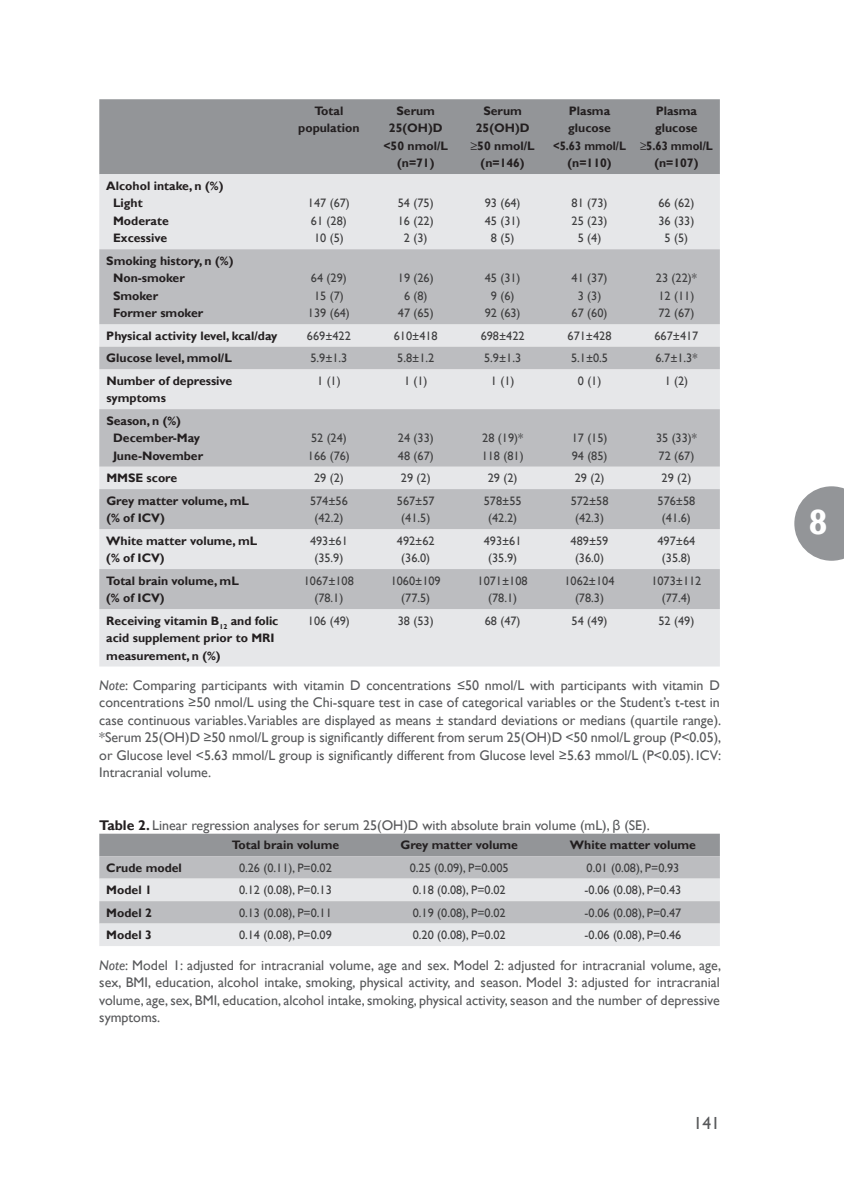
<style>
.page{position:relative;width:844px;height:1191px;background:#fff}
.page>*{position:absolute;margin:0;border:0;box-sizing:border-box;transform-origin:0 0}
.t1{font:700 35px "Gill Sans";color:#fff}
.t2{font:17.5px "Gill Sans";color:#57585a}
.t3{font:14px/17.5px "Gill Sans";color:#57585a;text-align:justify}
.t4{font:12.25px/17.5px "Gill Sans";color:#3e3e3f;text-align:center}
.t5{font:700 12.25px/17.5px "Gill Sans";color:#231f20}
.s1{font-style:italic}
.s2{font-weight:700;color:#231f20}
.s3{font-family:"Arial"}
</style>
<div class="page">
<svg style="left:794px;top:486px;width:49px;height:75px"></svg>
<div style="left:99px;top:99px;width:620px;height:75px;background:#939598"></div>
<div style="left:99px;top:174px;width:620px;height:492px;background:#e6e7e9"></div>
<svg style="left:99px;top:249px;width:620px;height:360px;background:#cacbce"></svg>
<div style="left:99px;top:833px;width:620px;height:23px;background:#939598"></div>
<div style="left:99px;top:856px;width:620px;height:22px;background:#bcbdc0"></div>
<svg style="left:99px;top:878px;width:620px;height:68px;background:#d8d9db"></svg>
<p class="t5" style="left:113px;top:177px;width:112px;text-indent:-7px">Alcohol intake, n (%)<br>Light<br>Moderate<br>Excessive</p>
<p class="t5" style="left:113px;top:252px;width:122px;text-indent:-7px">Smoking history, n (%)<br>Non-smoker<br>Smoker<br>Former smoker</p>
<p class="t5" style="left:298px;top:102px;width:63px;text-align:center">Total population</p>
<p class="t5" style="left:383px;top:102px;width:66px;text-align:center">Serum<br>25(OH)D &lt;50 nmol/L (n=71)</p>
<p class="t5" style="left:470px;top:102px;width:66px;text-align:center">Serum<br>25(OH)D ≥50 nmol/L (n=146)</p>
<p class="t5" style="left:553px;top:102px;width:74px;text-align:center">Plasma glucose &lt;5.63 mmol/L (n=110)</p>
<p class="t5" style="left:639px;top:102px;width:74px;text-align:center">Plasma glucose ≥5.63 mmol/L (n=107)</p>
<p class="t4" style="left:308px;top:195px;width:43px;text-align:left">147 (67)<br>61 (28)<br>10 (5)</p>
<p class="t4" style="left:398px;top:195px;width:37px">54 (75)<br>16 (22)<br>2 (3)</p>
<p class="t4" style="left:484px;top:195px;width:37px">93 (64)<br>45 (31)<br>8 (5)</p>
<p class="t4" style="left:571px;top:195px;width:37px">81 (73)<br>25 (23)<br>5 (4)</p>
<p class="t4" style="left:658px;top:195px;width:37px">66 (62)<br>36 (33)<br>5 (5)</p>
<p class="t4" style="left:308px;top:270px;width:43px">64 (29)<br>15 (7)<br>139 (64)</p>
<p class="t4" style="left:398px;top:270px;width:37px">19 (26)<br>6 (8)<br>47 (65)</p>
<p class="t4" style="left:484px;top:270px;width:37px">45 (31)<br>9 (6)<br>92 (63)</p>
<p class="t4" style="left:571px;top:270px;width:37px">41 (37)<br>3 (3)<br>67 (60)</p>
<p class="t4" style="left:655px;top:270px;width:42px;text-align:left">23 (22)*<br>12 (11)<br>72 (67)</p>
<p class="t5" style="left:106px;top:327px;width:172px">Physical activity level, kcal/day</p>
<p class="t4" style="left:307px;top:327px;width:45px">669±422</p>
<p class="t4" style="left:394px;top:327px;width:45px">610±418</p>
<p class="t4" style="left:480px;top:327px;width:45px">698±422</p>
<p class="t4" style="left:567px;top:327px;width:45px">671±428</p>
<p class="t4" style="left:654px;top:327px;width:45px">667±417</p>
<p class="t5" style="left:106px;top:350px;width:127px">Glucose level, mmol/L</p>
<p class="t4" style="left:310px;top:350px;width:39px">5.9±1.3</p>
<p class="t4" style="left:397px;top:350px;width:39px">5.8±1.2</p>
<p class="t4" style="left:484px;top:350px;width:39px">5.9±1.3</p>
<p class="t4" style="left:571px;top:350px;width:39px">5.1±0.5</p>
<p class="t4" style="left:655px;top:350px;width:44px">6.7±1.3*</p>
<p class="t5" style="left:106px;top:372px;width:127px">Number of depressive symptoms</p>
<p class="t4" style="left:317px;top:372px;width:25px">1 (1)</p>
<p class="t4" style="left:404px;top:372px;width:25px">1 (1)</p>
<p class="t4" style="left:491px;top:372px;width:25px">1 (1)</p>
<p class="t4" style="left:577px;top:372px;width:25px">0 (1)</p>
<p class="t4" style="left:664px;top:372px;width:25px">1 (2)</p>
<p class="t5" style="left:113px;top:412px;width:91px;text-indent:-7px">Season, n (%)<br>December-May<br>June-November</p>
<p class="t4" style="left:308px;top:429px;width:43px;text-align:left">52 (24)<br>166 (76)</p>
<p class="t4" style="left:398px;top:429px;width:37px;text-align:left">24 (33)<br>48 (67)</p>
<p class="t4" style="left:481px;top:429px;width:43px;text-align:left">28 (19)*<br>118 (81)</p>
<p class="t4" style="left:571px;top:429px;width:37px;text-align:left">17 (15)<br>94 (85)</p>
<p class="t4" style="left:655px;top:429px;width:42px;text-align:left">35 (33)*<br>72 (67)</p>
<p class="t5" style="left:106px;top:470px;width:72px">MMSE score</p>
<p class="t4" style="left:314px;top:469px;width:31px">29 (2)</p>
<p class="t4" style="left:401px;top:469px;width:31px">29 (2)</p>
<p class="t4" style="left:487px;top:469px;width:31px">29 (2)</p>
<p class="t4" style="left:574px;top:469px;width:31px">29 (2)</p>
<p class="t4" style="left:661px;top:469px;width:31px">29 (2)</p>
<p class="t5" style="left:106px;top:492px;width:144px">Grey matter volume, mL (% of ICV)</p>
<p class="t4" style="left:310px;top:492px;width:39px">574±56 (42.2)</p>
<p class="t4" style="left:397px;top:492px;width:39px">567±57 (41.5)</p>
<p class="t4" style="left:483px;top:492px;width:39px">578±55 (42.2)</p>
<p class="t4" style="left:570px;top:492px;width:39px">572±58 (42.3)</p>
<p class="t4" style="left:657px;top:492px;width:39px">576±58 (41.6)</p>
<p class="t5" style="left:106px;top:532px;width:152px">White matter volume, mL (% of ICV)</p>
<p class="t4" style="left:310px;top:532px;width:39px">493±61 (35.9)</p>
<p class="t4" style="left:397px;top:532px;width:39px">492±62 (36.0)</p>
<p class="t4" style="left:483px;top:532px;width:39px">493±61 (35.9)</p>
<p class="t4" style="left:570px;top:532px;width:39px">489±59 (36.0)</p>
<p class="t4" style="left:657px;top:532px;width:39px">497±64 (35.8)</p>
<p class="t5" style="left:106px;top:572px;width:134px">Total brain volume, mL (% of ICV)</p>
<p class="t4" style="left:304px;top:572px;width:52px">1067±108 (78.1)</p>
<p class="t4" style="left:390px;top:572px;width:52px">1060±109 (77.5)</p>
<p class="t4" style="left:477px;top:572px;width:52px">1071±108 (78.1)</p>
<p class="t4" style="left:564px;top:572px;width:52px">1062±104 (78.3)</p>
<p class="t4" style="left:651px;top:572px;width:52px">1073±112 (77.4)</p>
<p class="t5" style="left:106px;top:612px;width:174px">Receiving vitamin B<sub>12</sub> and folic acid supplement prior to MRI measurement, n (%)</p>
<p class="t4" style="left:308px;top:612px;width:43px">106 (49)</p>
<p class="t4" style="left:398px;top:612px;width:37px">38 (53)</p>
<p class="t4" style="left:484px;top:612px;width:37px">68 (47)</p>
<p class="t4" style="left:571px;top:612px;width:37px">54 (49)</p>
<p class="t4" style="left:658px;top:612px;width:37px">52 (49)</p>
<p class="t3" style="left:99px;top:676px;width:623px"><span class="s1">Note</span>: Comparing participants with vitamin D concentrations ≤50 nmol/L with participants with vitamin D concentrations ≥50 nmol/L using the Chi-square test in case of categorical variables or the Student’s t-test in case continuous variables.Variables are displayed as means ± standard deviations or medians (quartile range). *Serum 25(OH)D ≥50 nmol/L group is significantly different from serum 25(OH)D &lt;50 nmol/L group (P&lt;0.05), or Glucose level &lt;5.63 mmol/L group is significantly different from Glucose level ≥5.63 mmol/L (P&lt;0.05). ICV:<br>Intracranial volume.</p>
<p class="t3" style="left:99px;top:816px;width:552px"><span class="s2">Table 2.</span> Linear regression analyses for serum 25(OH)D with absolute brain volume (mL), <span class="s3">β</span> (SE).</p>
<p class="t5" style="left:231px;top:836px;width:109px">Total brain volume</p>
<p class="t5" style="left:400px;top:836px;width:119px">Grey matter volume</p>
<p class="t5" style="left:570px;top:836px;width:127px">White matter volume</p>
<p class="t5" style="left:106px;top:859px;width:77px">Crude model</p>
<p class="t4" style="left:239px;top:859px;width:94px">0.26 (0.11), P=0.02</p>
<p class="t4" style="left:409px;top:859px;width:100px">0.25 (0.09), P=0.005</p>
<p class="t4" style="left:586px;top:859px;width:94px">0.01 (0.08), P=0.93</p>
<p class="t5" style="left:106px;top:881px;width:47px">Model 1</p>
<p class="t4" style="left:239px;top:881px;width:94px">0.12 (0.08), P=0.13</p>
<p class="t4" style="left:412px;top:881px;width:94px">0.18 (0.08), P=0.02</p>
<p class="t4" style="left:584px;top:881px;width:98px">-0.06 (0.08), P=0.43</p>
<p class="t5" style="left:106px;top:904px;width:47px">Model 2</p>
<p class="t4" style="left:239px;top:904px;width:94px">0.13 (0.08), P=0.11</p>
<p class="t4" style="left:412px;top:904px;width:94px">0.19 (0.08), P=0.02</p>
<p class="t4" style="left:584px;top:904px;width:98px">-0.06 (0.08), P=0.47</p>
<p class="t5" style="left:106px;top:926px;width:47px">Model 3</p>
<p class="t4" style="left:239px;top:926px;width:94px">0.14 (0.08), P=0.09</p>
<p class="t4" style="left:412px;top:926px;width:94px">0.20 (0.08), P=0.02</p>
<p class="t4" style="left:584px;top:926px;width:98px">-0.06 (0.08), P=0.46</p>
<p class="t3" style="left:99px;top:956px;width:623px"><span class="s1">Note</span>: Model 1: adjusted for intracranial volume, age and sex. Model 2: adjusted for intracranial volume, age, sex, BMI, education, alcohol intake, smoking, physical activity, and season. Model 3: adjusted for intracranial volume, age, sex, BMI, education, alcohol intake, smoking, physical activity, season and the number of depressive symptoms.</p>
<p class="t2" style="left:693px;top:1112px;width:28px">141</p>
<h1 class="t1" style="left:808px;top:501px;width:21px">8</h1>
</div>
